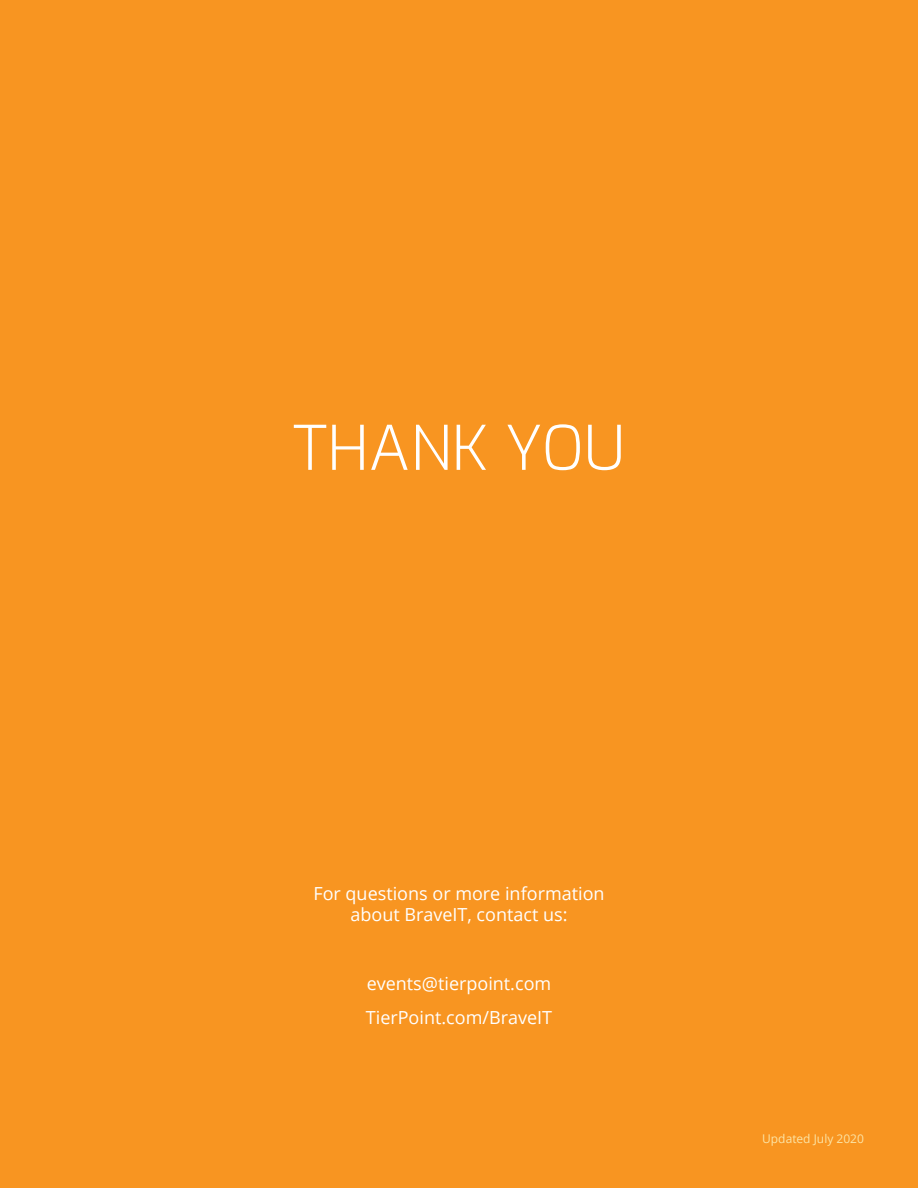
<style>
.page{position:relative;width:918px;height:1188px;background:#f89521}
.page>*{position:absolute;margin:0;border:0;box-sizing:border-box;transform-origin:0 0}
.t1{font:300 61.5px "Exo";color:#fff}
.t2{font:18px/21px "Open Sans";color:#fff;text-align:center}
.t3{font:12px "Open Sans";color:#fce4a5}
</style>
<div class="page">
<h1 class="t1" style="left:293px;top:402px;width:334px">THANK YOU</h1>
<p class="t2" style="left:313px;top:882px;width:293px">For questions or more information about BraveIT, contact us:</p>
<p class="t2" style="left:366px;top:965px;width:188px;line-height:34.5px;text-align:left">events@tierpoint.com<br>TierPoint.com/BraveIT</p>
<p class="t3" style="left:762px;top:1131px;width:103px">Updated July 2020</p>
</div>
